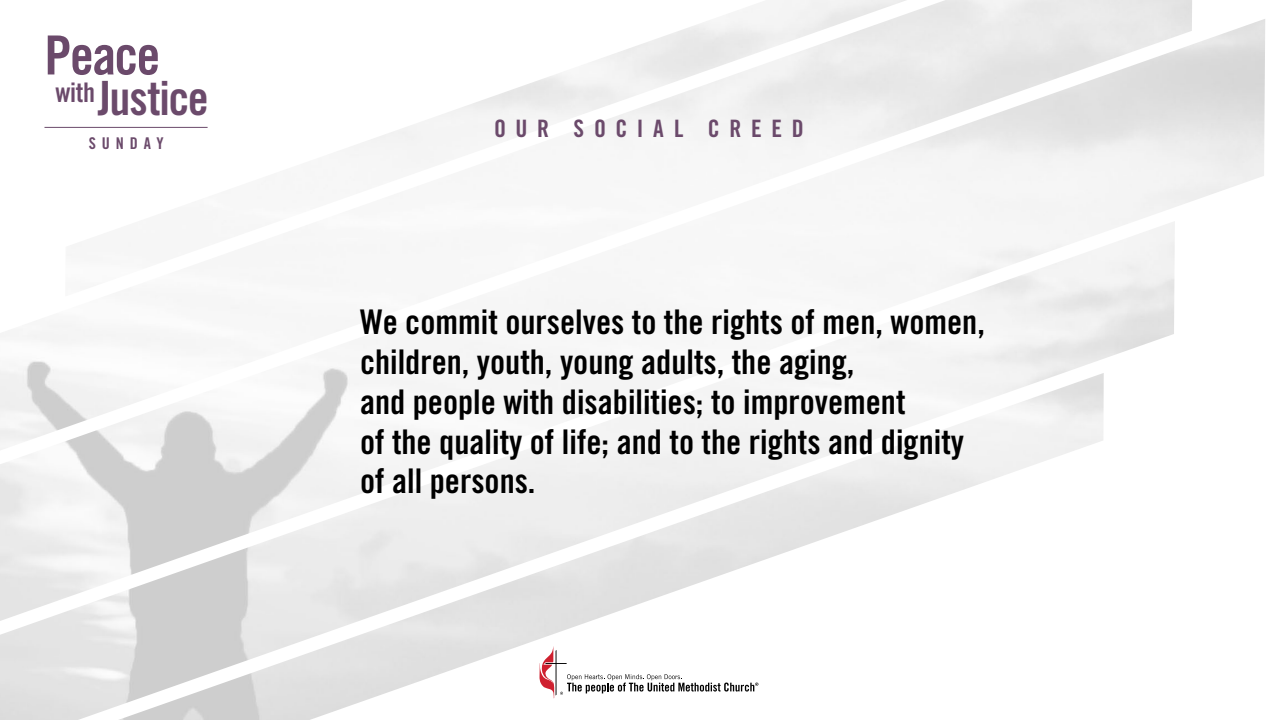
<style>
.page{position:relative;width:1280px;height:720px;background:#fff}
.page>*{position:absolute;margin:0;border:0;box-sizing:border-box;transform-origin:0 0}
.t1{font:54px "Trade Gothic LT Std Bd Cn 20";letter-spacing:-.03em;color:#6b4a6b}
.t2{font:47.2px "Trade Gothic LT Std Bd Cn 20";letter-spacing:-.025em;color:#6b4a6b}
.t3{font:34px/40px "Trade Gothic LT Std Bd Cn 20";color:#000}
.t4{font:24px "Trade Gothic LT Std Bd Cn 20";letter-spacing:.405em;color:#6b4a6b}
.t5{font:16.2px "Trade Gothic LT Std Bd Cn 20";letter-spacing:.36em;color:#6b4a6b}
</style>
<div class="page">
<img style="left:0;top:0;width:1265px;height:720px">
<hr style="left:44px;top:127px;width:164px;height:1px;background:#6b4a6b">
<svg style="left:540px;top:646px;width:218px;height:52px"></svg>
<h1 class="t1" style="left:44px;top:22px;width:117px">Peace</h1>
<h2 class="t2" style="left:55px;top:69px;width:155px"><sup>with</sup>Justice</h2>
<p class="t5" style="left:89px;top:133px;width:77px">SUNDAY</p>
<p class="t4" style="left:494px;top:113px;width:311px">OUR SOCIAL CREED</p>
<p class="t3" style="left:360px;top:301px;width:626px">We commit ourselves to the rights of men, women, children, youth, young adults, the aging,<br>and people with disabilities; to improvement<br>of the quality of life; and to the rights and dignity of all persons.</p>
</div>
